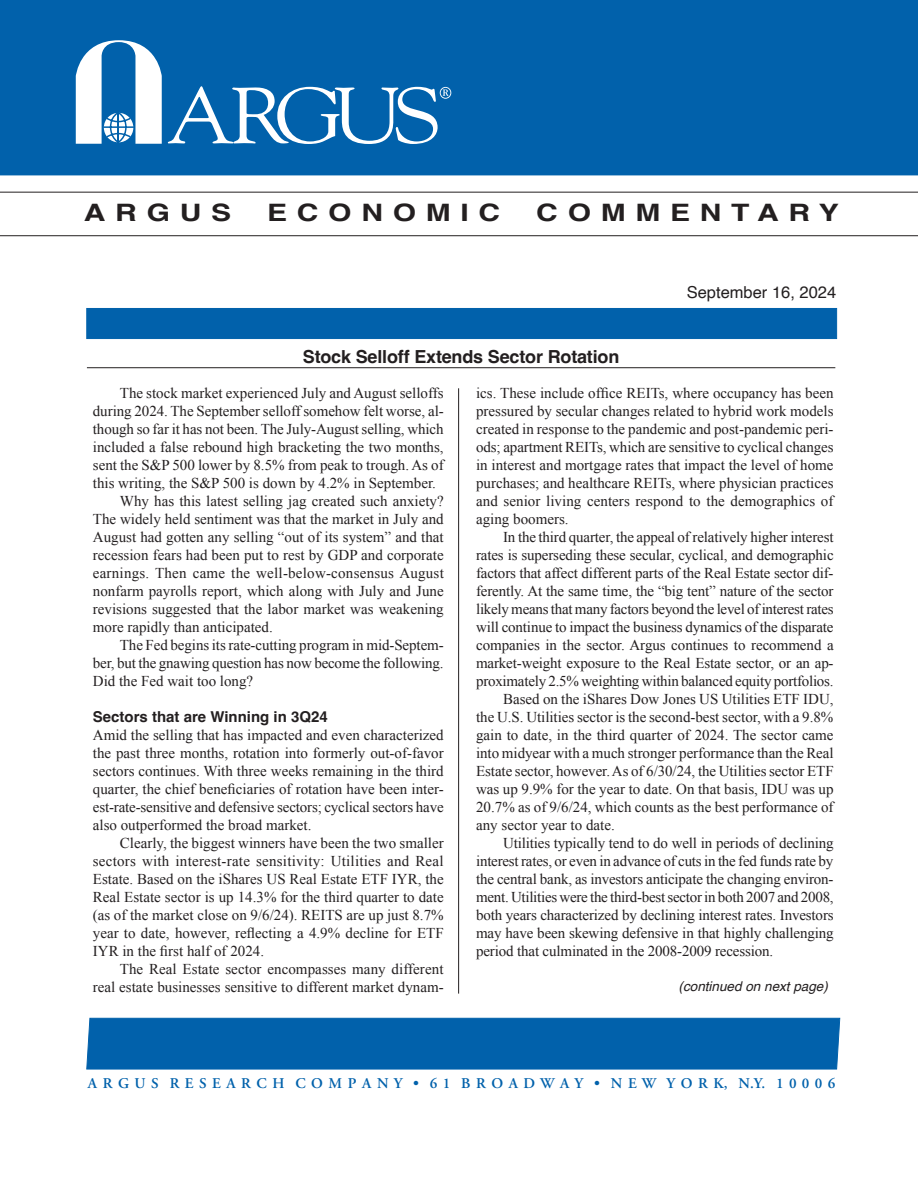
<style>
.page{position:relative;width:918px;height:1188px;background:#fff}
.page>*{position:absolute;margin:0;border:0;box-sizing:border-box;transform-origin:0 0}
.t1{font:700 24px "Helvetica";letter-spacing:.325em;color:#231f20;scale:1.25 1}
.WSR_Cover_Page_Header{font:700 18px "Helvetica";letter-spacing:-.01em;color:#231f20}
.t2{font:16.5px "Helvetica";color:#231f20}
.WSR_Body_text{font:15px/18px "Times New Roman";color:#231f20;text-align:justify}
.WSR_Body_Text_HEAD{font:700 15px "Helvetica";color:#231f20}
.t3{font:600 14.85px "Adobe Garamond Pro";color:#0161ab}
.Co_Name{font:italic 13.5px "Helvetica";color:#231f20}
</style>
<div class="page">
<div style="left:0;top:0;width:918px;height:175px;background:#0161ab"></div>
<div style="left:86px;top:308px;width:751px;height:31px;background:#0161ab"></div>
<div style="left:86px;top:1017px;width:755px;height:53px;background:#0161ab"></div>
<hr style="left:0;top:235px;width:918px;height:1px;background:#231f20">
<hr style="left:0;top:192px;width:918px;height:1px;background:#231f20">
<hr style="left:87px;top:367px;width:748px;height:1px;background:#231f20">
<hr style="left:458px;top:388px;width:1px;height:606px;background:#231f20">
<svg style="left:76px;top:40px;width:86px;height:104px"></svg>
<svg style="left:104px;top:113px;width:29px;height:29px"></svg>
<svg style="left:168px;top:86px;width:283px;height:58px"></svg>
<p class="t1" style="left:84px;top:198px;width:119px">ARGUS</p>
<p class="t1" style="left:267px;top:198px;width:188px">ECONOMIC</p>
<p class="t1" style="left:536px;top:198px;width:243px">COMMENTARY</p>
<p class="t2" style="left:687px;top:279px;width:151px">September 16, 2024</p>
<p class="WSR_Cover_Page_Header" style="left:303px;top:345px;width:318px">Stock Selloff Extends Sector Rotation</p>
<p class="WSR_Body_text" style="left:93px;top:383px;width:352px;text-indent:27px">The stock market experienced July and August selloffs during 2024. The September selloff somehow felt worse, al&shy;though so far it has not been. The July-August selling, which included a false rebound high bracketing the two months, sent the S&amp;P 500 lower by 8.5% from peak to trough. As of this writing, the S&amp;P 500 is down by 4.2% in September.</p>
<p class="WSR_Body_text" style="left:93px;top:491px;width:353px;text-indent:27px">Why has this latest selling jag created such anxiety?<br>The widely held sentiment was that the market in July and August had gotten any selling “out of its system” and that recession fears had been put to rest by GDP and corporate earnings. Then came the well-below-consensus August nonfarm payrolls report, which along with July and June revisions suggested that the labor market was weakening more rapidly than anticipated.</p>
<p class="WSR_Body_text" style="left:93px;top:635px;width:352px;text-indent:27px">The Fed begins its rate-cutting program in mid-Septem&shy;ber, but the gnawing question has now become the following.<br>Did the Fed wait too long?</p>
<p class="WSR_Body_Text_HEAD" style="left:93px;top:707px;width:236px">Sectors that are Winning in 3Q24</p>
<p class="WSR_Body_text" style="left:93px;top:725px;width:352px">Amid the selling that has impacted and even characterized the past three months, rotation into formerly out-of-favor sectors continues. With three weeks remaining in the third quarter, the chief beneficiaries of rotation have been inter&shy;est-rate-sensitive and defensive sectors; cyclical sectors have also outperformed the broad market.</p>
<p class="WSR_Body_text" style="left:93px;top:833px;width:352px;text-indent:27px">Clearly, the biggest winners have been the two smaller sectors with interest-rate sensitivity: Utilities and Real Estate. Based on the iShares US Real Estate ETF IYR, the Real Estate sector is up 14.3% for the third quarter to date (as of the market close on 9/6/24). REITS are up just 8.7% year to date, however, reflecting a 4.9% decline for ETF IYR in the first half of 2024.</p>
<p class="WSR_Body_text" style="left:93px;top:959px;width:352px;text-align:right">The Real Estate sector encompasses many different<br>real estate businesses sensitive to different market dynam-</p>
<p class="WSR_Body_text" style="left:476px;top:383px;width:359px">ics. These include office REITs, where occupancy has been pressured by secular changes related to hybrid work models created in response to the pandemic and post-pandemic peri&shy;ods; apartment REITs, which are sensitive to cyclical changes in interest and mortgage rates that impact the level of home purchases; and healthcare REITs, where physician practices and senior living centers respond to the demographics of aging boomers.</p>
<p class="WSR_Body_text" style="left:476px;top:527px;width:359px;text-indent:27px">In the third quarter, the appeal of relatively higher interest rates is superseding these secular, cyclical, and demographic factors that affect different parts of the Real Estate sector dif&shy;ferently. At the same time, the “big tent” nature of the sector likely means that many factors beyond the level of interest rates will continue to impact the business dynamics of the disparate companies in the sector. Argus continues to recommend a market-weight exposure to the Real Estate sector, or an ap&shy;proximately 2.5% weighting within balanced equity portfolios.</p>
<p class="WSR_Body_text" style="left:476px;top:689px;width:359px;text-indent:27px">Based on the iShares Dow Jones US Utilities ETF IDU, the U.S. Utilities sector is the second-best sector, with a 9.8% gain to date, in the third quarter of 2024. The sector came into midyear with a much stronger performance than the Real Estate sector, however. As of 6/30/24, the Utilities sector ETF was up 9.9% for the year to date. On that basis, IDU was up 20.7% as of 9/6/24, which counts as the best performance of any sector year to date.</p>
<p class="WSR_Body_text" style="left:476px;top:833px;width:359px;text-indent:27px">Utilities typically tend to do well in periods of declining interest rates, or even in advance of cuts in the fed funds rate by the central bank, as investors anticipate the changing environ&shy;ment. Utilities were the third-best sector in both 2007 and 2008, both years characterized by declining interest rates. Investors may have been skewing defensive in that highly challenging period that culminated in the 2008-2009 recession.</p>
<p class="Co_Name" style="left:679px;top:976px;width:151px">(continued on next page)</p>
<p class="t3" style="left:88px;top:1075px;width:749px">A R G U S R E S E A R C H C O M P A N Y • 6 1 B R O A D W A Y • N E W Y O R K, N.Y. 1 0 0 0 6</p>
</div>
